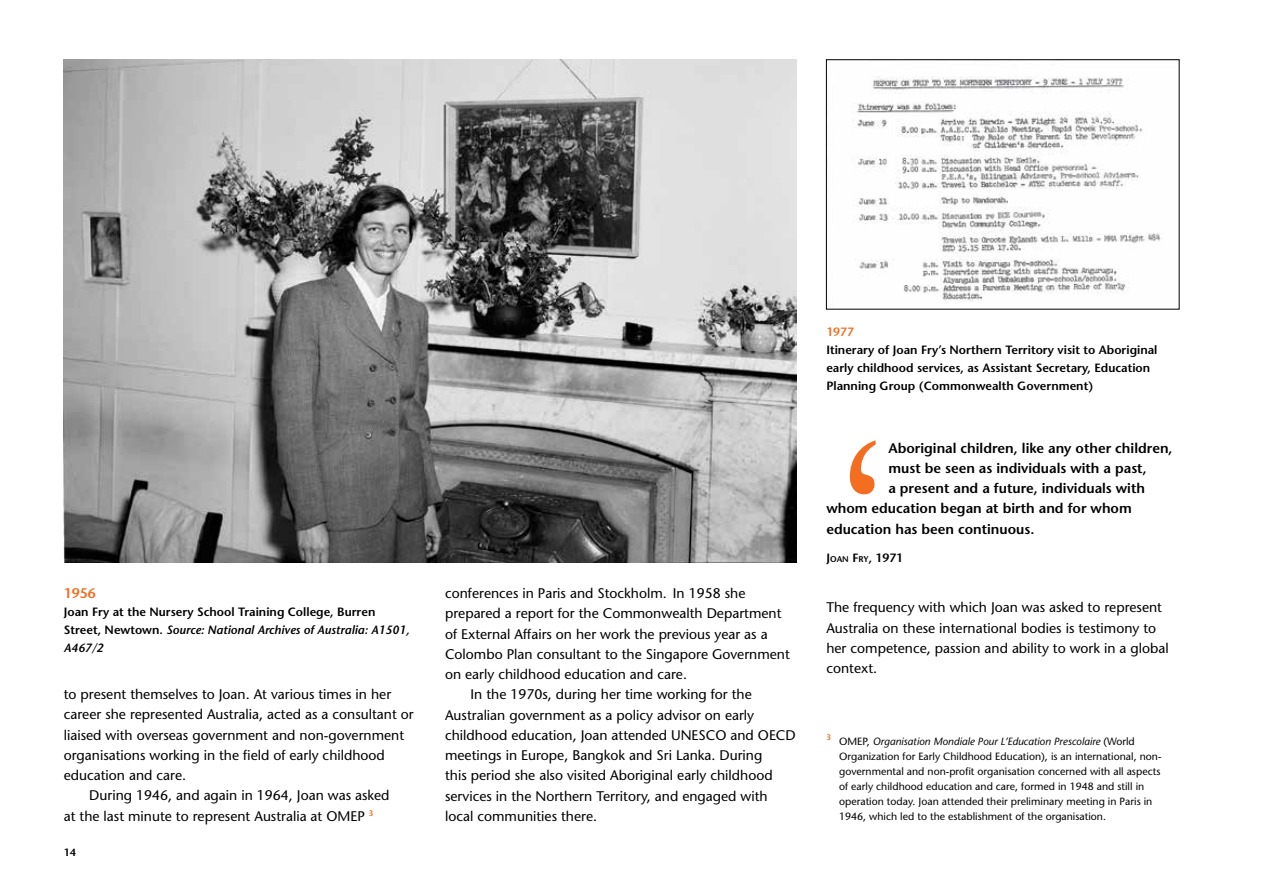
<style>
.page{position:relative;width:1263px;height:893px;background:#fff}
.page>*{position:absolute;margin:0;border:0;box-sizing:border-box;transform-origin:0 0}
.t1{font:236.7px "Perpetua";color:#f36e21}
.t2{font:500 13.95px/20.2px "Stone Sans Std";color:#000}
.t3{font:600 13.95px "Stone Sans Std";color:#000}
.t4{font:600 13.95px "Stone Sans Std";color:#f36e21}
.t5{font:600 12px/18px "Stone Sans Std";color:#000}
.t6{font:600 12px "Stone Sans Std";color:#000}
.t7{font:600 12px "Stone Sans Std";color:#f36e21}
.t8{font:500 10.5px/15px "Stone Sans Std";color:#000}
.t9{font:600 10.5px "Stone Sans Std";color:#000}
.s1{font-style:italic}
.s2{font-size:8.4px}
</style>
<div class="page">
<img style="left:64px;top:60px;width:733px;height:502px">
<img style="left:852px;top:76px;width:309px;height:226px">
<p class="t4" style="left:64px;top:585px;width:34px">1956</p>
<p class="t5" style="left:64px;top:603px;width:347px">Joan Fry at the Nursery School Training College, Burren<br>Street, Newtown. <span class="s1">Source: National Archives of Australia: A1501,<br>A467/2</span></p>
<p class="t2" style="left:64px;top:684px;width:329px">to present themselves to Joan. At various times in her</p>
<p class="t2" style="left:64px;top:704px;width:351px">career she represented Australia, acted as a consultant or</p>
<p class="t2" style="left:64px;top:725px;width:342px">liaised with overseas government and non-government</p>
<p class="t2" style="left:64px;top:745px;width:323px">organisations working in the field of early childhood</p>
<p class="t2" style="left:64px;top:765px;width:124px">education and care.</p>
<p class="t2" style="left:89px;top:785px;width:302px">During 1946, and again in 1964, Joan was asked</p>
<p class="t2" style="left:64px;top:806px;width:311px">at the last minute to represent Australia at OMEP <sup>3</sup></p>
<p class="t9" style="left:64px;top:846px;width:14px">14</p>
<p class="t2" style="left:445px;top:583px;width:302px">conferences in Paris and Stockholm. In 1958 she</p>
<p class="t2" style="left:445px;top:603px;width:338px">prepared a report for the Commonwealth Department</p>
<p class="t2" style="left:445px;top:624px;width:324px">of External Affairs on her work the previous year as a</p>
<p class="t2" style="left:445px;top:644px;width:346px">Colombo Plan consultant to the Singapore Government</p>
<p class="t2" style="left:445px;top:664px;width:243px">on early childhood education and care.</p>
<p class="t2" style="left:471px;top:684px;width:283px">In the 1970s, during her time working for the</p>
<p class="t2" style="left:445px;top:705px;width:311px">Australian government as a policy advisor on early</p>
<p class="t2" style="left:445px;top:725px;width:352px">childhood education, Joan attended UNESCO and OECD</p>
<p class="t2" style="left:445px;top:745px;width:319px">meetings in Europe, Bangkok and Sri Lanka. During</p>
<p class="t2" style="left:445px;top:765px;width:329px">this period she also visited Aboriginal early childhood</p>
<p class="t2" style="left:445px;top:786px;width:324px">services in the Northern Territory, and engaged with</p>
<p class="t2" style="left:445px;top:806px;width:154px">local communities there.</p>
<p class="t7" style="left:826px;top:325px;width:29px">1977</p>
<p class="t5" style="left:826px;top:341px;width:333px">Itinerary of Joan Fry’s Northern Territory visit to Aboriginal early childhood services, as Assistant Secretary, Education<br>Planning Group (Commonwealth Government)</p>
<h1 class="t1" style="left:826px;top:372px;width:71px">‘</h1>
<p class="t3" style="left:888px;top:439px;width:286px">Aboriginal children, like any other children,</p>
<p class="t3" style="left:888px;top:459px;width:260px">must be seen as individuals with a past,</p>
<p class="t3" style="left:888px;top:480px;width:258px">a present and a future, individuals with</p>
<p class="t3" style="left:826px;top:500px;width:307px">whom education began at birth and for whom</p>
<p class="t3" style="left:826px;top:520px;width:210px">education has been continuous.</p>
<p class="t6" style="left:826px;top:551px;width:78px">J<span class="s2">OAN</span> F <span class="s2">RY</span>, 1971</p>
<p class="t2" style="left:826px;top:597px;width:344px">The frequency with which Joan was asked to represent Australia on these international bodies is testimony to her competence, passion and ability to work in a global context.</p>
<p class="t8" style="left:839px;top:734px;width:324px;text-indent:-13px"><sup>3</sup> OMEP, <span class="s1">Organisation Mondiale Pour L’Education Prescolaire</span> (World Organization for Early Childhood Education), is an international, non&shy;governmental and non-profit organisation concerned with all aspects of early childhood education and care, formed in 1948 and still in operation today. Joan attended their preliminary meeting in Paris in 1946, which led to the establishment of the organisation.</p>
</div>
